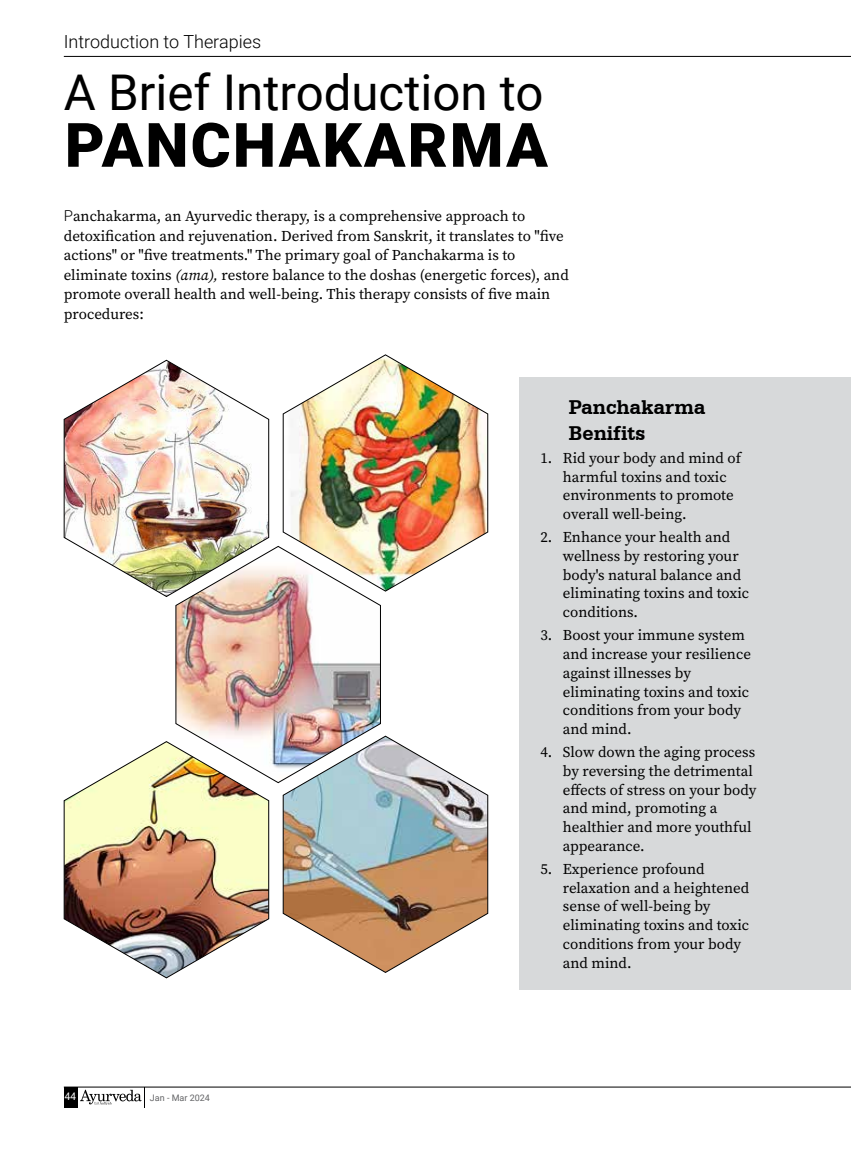
<style>
.page{position:relative;width:851px;height:1149px;background:#fff}
.page>*{position:absolute;margin:0;border:0;box-sizing:border-box;transform-origin:0 0}
.t1{font:900 61.2px "Roboto";letter-spacing:.035em;color:#000}
.t2{font:49.2px "Roboto";color:#000}
.t3{font:700 21px/25.5px "Serifa BT";color:#000}
.t4{font:300 18px "Roboto";color:#000}
.t5{font:15px/18.8px "Source Serif Variable";color:#000}
.t6{font:10.5px "Arial";color:#fff}
.t7{font:9px "Roboto";color:#636466}
.s1{font-family:"Roboto";font-weight:300}
.s2{font-style:italic}
</style>
<div class="page">
<div style="left:64px;top:1086px;width:13px;height:20px;background:#000"></div>
<hr style="left:64px;top:1086px;width:786px;height:1px;background:#000">
<hr style="left:64px;top:56px;width:786px;height:1px;background:#000">
<svg style="left:80px;top:1086px;width:65px;height:20px"></svg>
<img style="left:63px;top:359px;width:206px;height:238px">
<img style="left:63px;top:741px;width:206px;height:237px">
<img style="left:175px;top:545px;width:206px;height:238px">
<img style="left:282px;top:354px;width:206px;height:237px">
<img style="left:282px;top:735px;width:206px;height:237px">
<div style="left:519px;top:377px;width:331px;height:611px;background:#d7d9da"></div>
<p class="t4" style="left:64px;top:29px;width:199px">Introduction to Therapies</p>
<h2 class="t2" style="left:64px;top:58px;width:481px">A Brief Introduction to</h2>
<h1 class="t1" style="left:65px;top:102px;width:484px">PANCHAKARMA</h1>
<p class="t5" style="left:64px;top:206px;width:506px;line-height:19.5px"><span class="s1">P</span>anchakarma, an Ayurvedic therapy, is a comprehensive approach to detoxification and rejuvenation. Derived from Sanskrit, it translates to "five actions" or "five treatments." The primary goal of Panchakarma is to eliminate toxins <span class="s2">(ama),</span> restore balance to the doshas (energetic forces), and promote overall health and well-being. This therapy consists of five main procedures:</p>
<p class="t6" style="left:65px;top:1088px;width:13px">44</p>
<p class="t7" style="left:150px;top:1090px;width:62px">Jan - Mar 2024</p>
<h3 class="t3" style="left:568px;top:394px;width:138px">Panchakarma<br>Benifits</h3>
<p class="t5" style="left:562px;top:448px;width:179px;text-indent:-22px">1. Rid your body and mind of harmful toxins and toxic environments to promote overall well-being.</p>
<p class="t5" style="left:562px;top:527px;width:188px;text-indent:-22px">2. Enhance your health and wellness by restoring your body's natural balance and eliminating toxins and toxic conditions.</p>
<p class="t5" style="left:562px;top:625px;width:190px;text-indent:-22px">3. Boost your immune system and increase your resilience against illnesses by eliminating toxins and toxic conditions from your body and mind.</p>
<p class="t5" style="left:562px;top:742px;width:195px;text-indent:-22px">4. Slow down the aging process by reversing the detrimental effects of stress on your body and mind, promoting a healthier and more youthful appearance.</p>
<p class="t5" style="left:562px;top:859px;width:188px;text-indent:-22px">5. Experience profound relaxation and a heightened sense of well-being by eliminating toxins and toxic conditions from your body and mind.</p>
</div>
